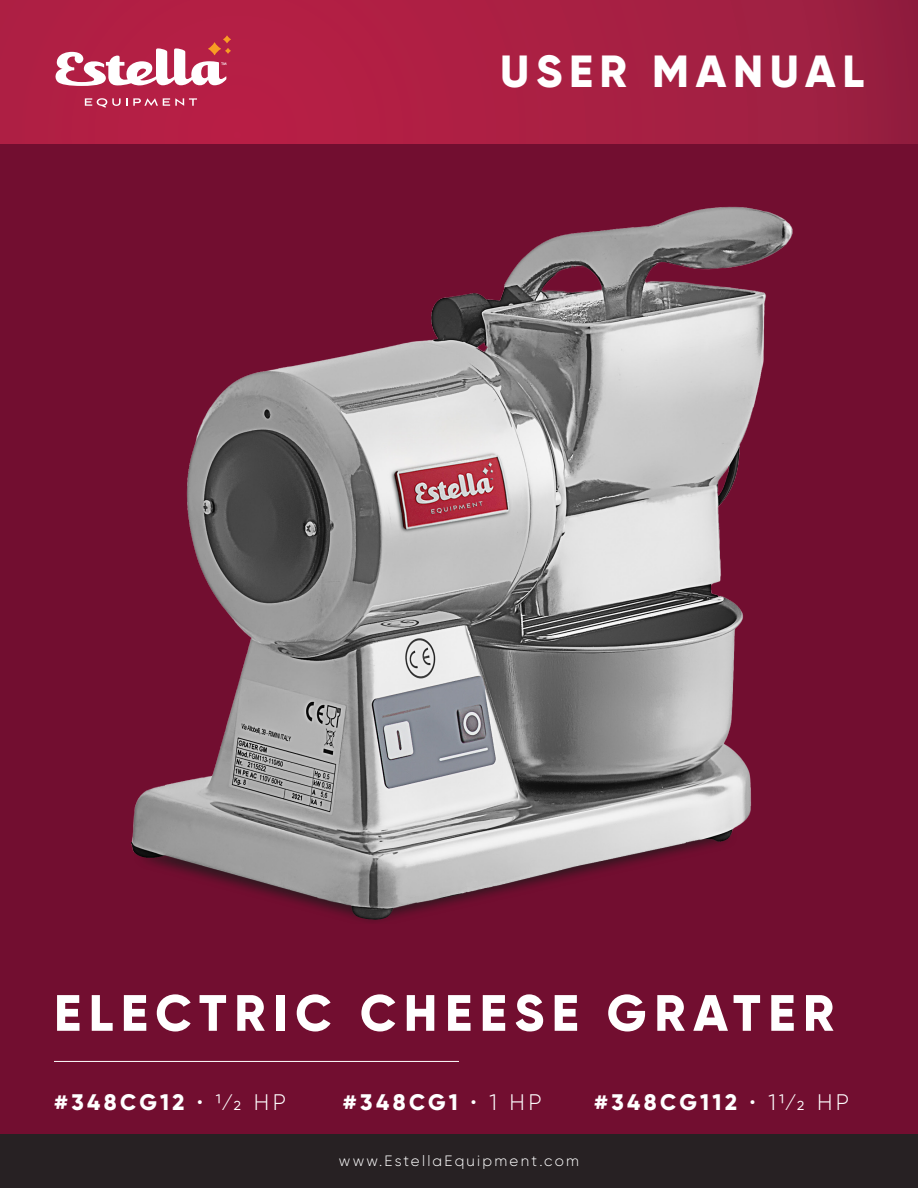
<style>
.page{position:relative;width:918px;height:1188px;background:#720e30}
.page>*{position:absolute;margin:0;border:0;box-sizing:border-box;transform-origin:0 0}
.t1{font:800 51px "Gilroy";letter-spacing:.15em;color:#fff}
.t2{font:800 45px "Gilroy";letter-spacing:.15em;color:#fff}
.t3{font:800 22.5px "Gilroy";letter-spacing:.15em;color:#fff}
.t4{font:300 15px "Gilroy";letter-spacing:.15em;color:#fff}
.s1{font-weight:300}
</style>
<div class="page">
<img style="left:131px;top:206px;width:662px;height:716px">
<div style="left:0;top:0;width:918px;height:143px;background:linear-gradient(to right,#ba1f45,#9c2041)"></div>
<div style="left:0;top:1134px;width:918px;height:54px;background:#272123"></div>
<svg style="left:85px;top:98px;width:112px;height:10px"></svg>
<svg style="left:56px;top:36px;width:175px;height:50px;background:#ce6f85"></svg>
<hr style="left:54px;top:1061px;width:405px;height:1px;background:#fff">
<h2 class="t2" style="left:500px;top:43px;width:365px">USER MANUAL</h2>
<h1 class="t1" style="left:54px;top:981px;width:782px">ELECTRIC CHEESE GRATER</h1>
<p class="t3" style="left:54px;top:1088px;width:233px">#348CG12 <span class="s1">• 1/2 HP</span></p>
<p class="t3" style="left:343px;top:1088px;width:200px">#348CG1 <span class="s1">• 1 HP</span></p>
<p class="t3" style="left:594px;top:1088px;width:257px">#348CG112 <span class="s1">• 11/2 HP</span></p>
<p class="t4" style="left:339px;top:1152px;width:242px">www.EstellaEquipment.com</p>
</div>
